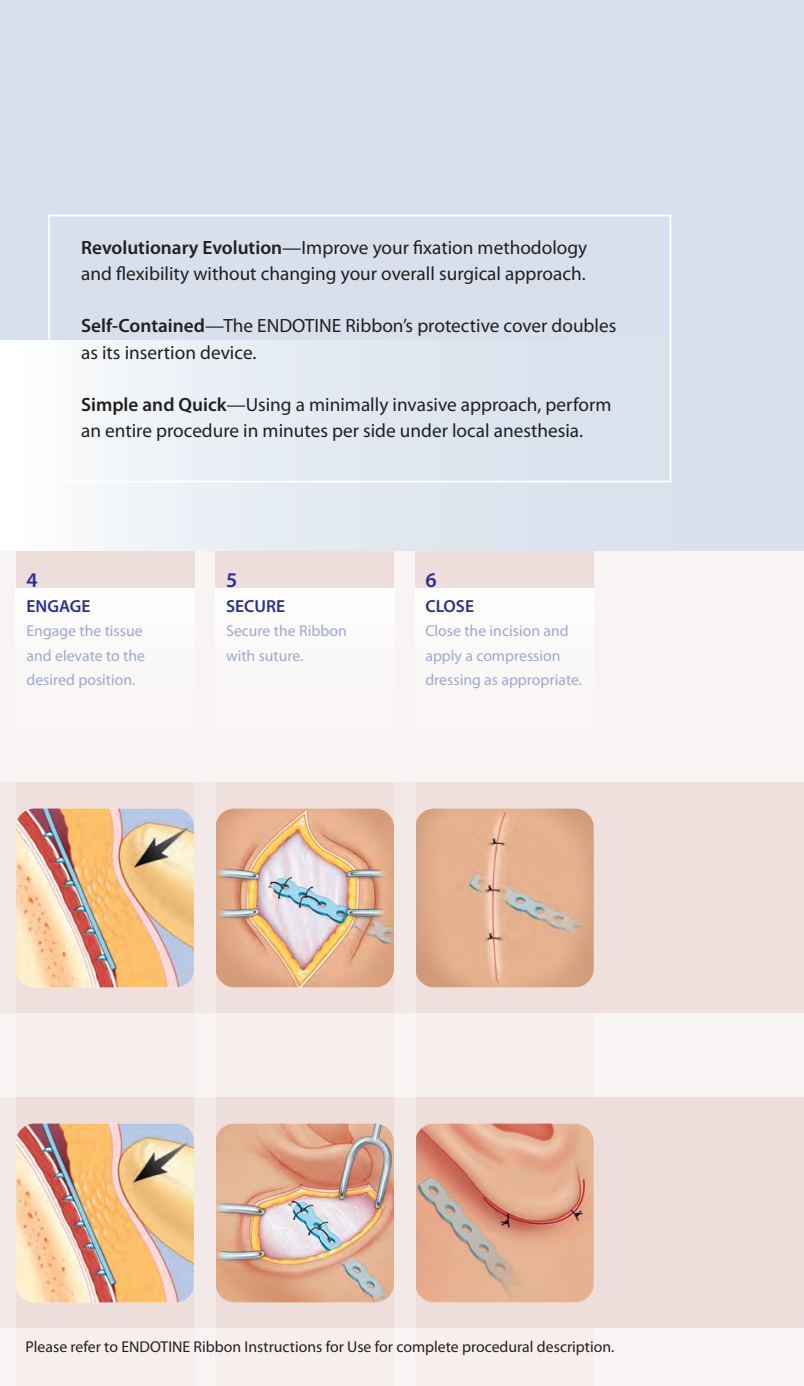
<style>
.page{position:relative;width:804px;height:1386px;background:#fff}
.page>*{position:absolute;margin:0;border:0;box-sizing:border-box;transform-origin:0 0}
.t1{font:600 21px "Myriad Pro";color:#2e3092}
.t2{font:19.25px/26.2px "Myriad Pro";color:#231f20}
.t3{font:600 17.5px "Myriad Pro";color:#2e3092}
.t4{font:15.75px/24.5px "Myriad Pro";color:#9baacd}
.t5{font:15.75px "Myriad Pro";color:#231f20}
.s1{font-weight:600}
</style>
<div class="page">
<div style="left:0;top:0;width:803px;height:551px;background:#d7e0ec"></div>
<div style="left:0;top:341px;width:803px;height:210px;background:linear-gradient(to right,#f7f9fb,#d1dbe9)"></div>
<div style="left:0;top:551px;width:803px;height:835px;background:#f9f4f4"></div>
<div style="left:16px;top:551px;width:178px;height:37px;background:#eddddb"></div>
<div style="left:16px;top:790px;width:178px;height:596px;background:#f6efee"></div>
<div style="left:215px;top:790px;width:179px;height:596px;background:#f6efee"></div>
<div style="left:415px;top:790px;width:178px;height:596px;background:#f6efee"></div>
<div style="left:215px;top:551px;width:179px;height:37px;background:#eddddb"></div>
<div style="left:415px;top:551px;width:178px;height:37px;background:#eddddb"></div>
<div style="left:0;top:782px;width:803px;height:231px;background:#f0e0dd"></div>
<div style="left:0;top:1097px;width:803px;height:231px;background:#eddddb"></div>
<img style="left:16px;top:808px;width:178px;height:179px">
<img style="left:216px;top:808px;width:178px;height:179px">
<img style="left:416px;top:808px;width:177px;height:179px">
<img style="left:16px;top:1124px;width:178px;height:178px">
<img style="left:215px;top:1124px;width:179px;height:178px">
<img style="left:415px;top:1124px;width:178px;height:178px">
<div style="left:48px;top:215px;width:623px;height:267px;border:2px solid #fff"></div>
<div style="left:394px;top:782px;width:21px;height:231px;background:#f3e9e7"></div>
<div style="left:394px;top:1097px;width:21px;height:231px;background:#f3e9e7"></div>
<div style="left:0;top:782px;width:16px;height:231px;background:#f3e9e7"></div>
<div style="left:0;top:1097px;width:16px;height:231px;background:#f3e9e7"></div>
<div style="left:194px;top:782px;width:21px;height:231px;background:#f3e9e7"></div>
<div style="left:194px;top:1097px;width:21px;height:231px;background:#f3e9e7"></div>
<p class="t2" style="left:81px;top:234px;width:507px"><span class="s1">Revolutionary Evolution</span>—Improve your fixation methodology and flexibility without changing your overall surgical approach.</p>
<p class="t2" style="left:81px;top:313px;width:536px"><span class="s1">Self-Contained</span>—The ENDOTINE Ribbon’s protective cover doubles as its insertion device.</p>
<p class="t2" style="left:81px;top:391px;width:531px"><span class="s1">Simple and Quick</span>—Using a minimally invasive approach, perform an entire procedure in minutes per side under local anesthesia.</p>
<p class="t1" style="left:27px;top:567px;width:13px">4</p>
<p class="t3" style="left:27px;top:595px;width:65px">ENGAGE</p>
<p class="t4" style="left:27px;top:619px;width:120px">Engage the tissue and elevate to the desired position.</p>
<p class="t1" style="left:226px;top:567px;width:13px">5</p>
<p class="t3" style="left:226px;top:595px;width:61px">SECURE</p>
<p class="t4" style="left:226px;top:619px;width:122px">Secure the Ribbon with suture.</p>
<p class="t1" style="left:425px;top:567px;width:13px">6</p>
<p class="t3" style="left:425px;top:595px;width:50px">CLOSE</p>
<p class="t4" style="left:425px;top:619px;width:158px">Close the incision and apply a compression dressing as appropriate.</p>
<p class="t5" style="left:26px;top:1337px;width:590px">Please refer to ENDOTINE Ribbon Instructions for Use for complete procedural description.</p>
</div>
